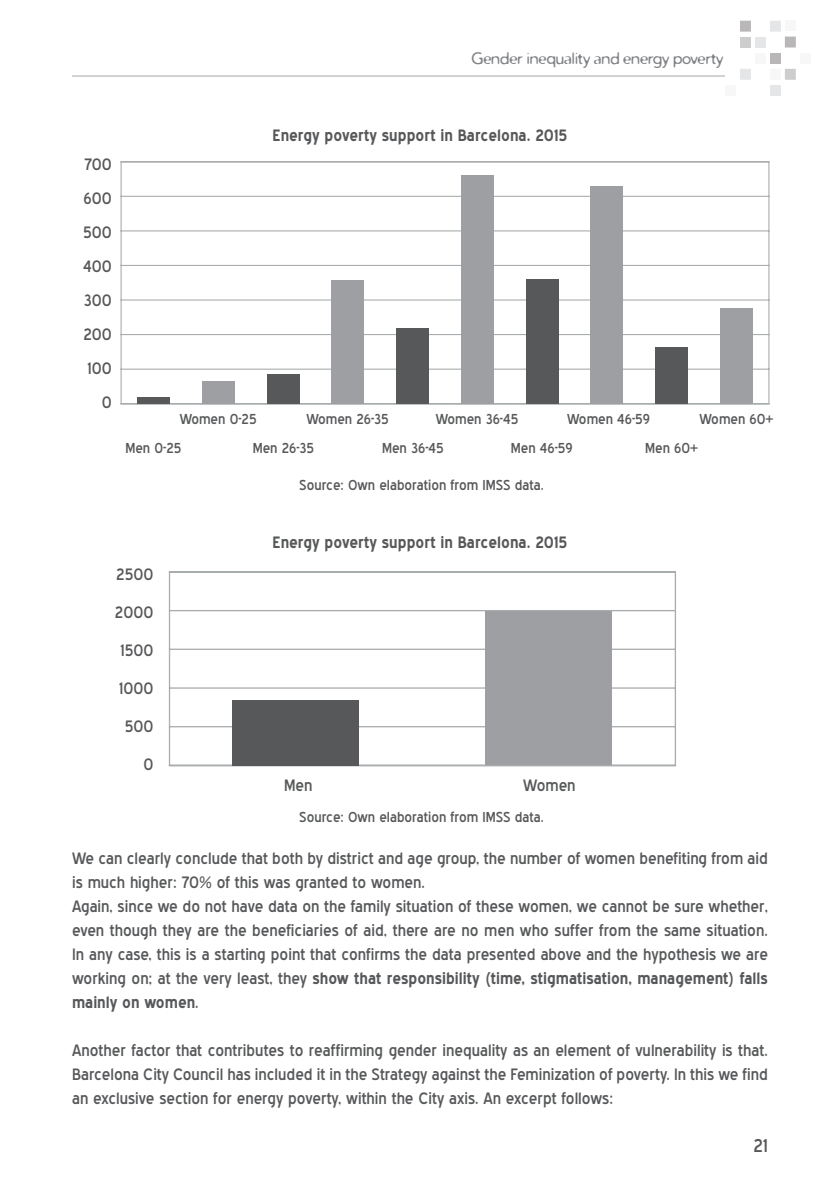
<style>
.page{position:relative;width:840px;height:1191px;background:#fff}
.page>*{position:absolute;margin:0;border:0;box-sizing:border-box;transform-origin:0 0}
.t1{font:18px "Blue Highway";color:#57585a}
.t2{font:16px/24px "Blue Highway";color:#57585a}
.t3{font:700 16px "Blue Highway";color:#57585a}
.t4{font:16px "Distro";color:#808285}
.t5{font:14px "Blue Highway";color:#57585a}
.s1{font-weight:700}
</style>
<div class="page">
<svg style="left:120px;top:161px;width:649px;height:244px"></svg>
<hr style="left:121px;top:403px;width:647px;height:1px;background:#aaadad">
<div style="left:720px;top:308px;width:32px;height:96px;background:#9d9fa2"></div>
<div style="left:655px;top:348px;width:32px;height:56px;background:#57585a"></div>
<div style="left:590px;top:186px;width:32px;height:218px;background:#9d9fa2"></div>
<div style="left:525px;top:279px;width:33px;height:125px;background:#57585a"></div>
<div style="left:461px;top:175px;width:32px;height:229px;background:#9d9fa2"></div>
<div style="left:396px;top:329px;width:32px;height:75px;background:#57585a"></div>
<div style="left:331px;top:280px;width:33px;height:124px;background:#9d9fa2"></div>
<div style="left:267px;top:375px;width:32px;height:29px;background:#57585a"></div>
<div style="left:202px;top:381px;width:32px;height:23px;background:#9d9fa2"></div>
<div style="left:137px;top:397px;width:33px;height:7px;background:#57585a"></div>
<svg style="left:168px;top:571px;width:508px;height:196px"></svg>
<div style="left:485px;top:611px;width:126px;height:154px;background:#9d9fa2"></div>
<div style="left:232px;top:699px;width:127px;height:66px;background:#57585a"></div>
<div style="left:799px;top:53px;width:11px;height:11px;background:#f7f7f8"></div>
<div style="left:784px;top:20px;width:11px;height:11px;background:#f7f7f8"></div>
<div style="left:784px;top:37px;width:11px;height:11px;background:#b9b7b8"></div>
<div style="left:784px;top:69px;width:11px;height:11px;background:#cdcdce"></div>
<div style="left:769px;top:85px;width:11px;height:11px;background:#e5e6e7"></div>
<div style="left:754px;top:37px;width:11px;height:11px;background:#e5e6e7"></div>
<div style="left:754px;top:53px;width:11px;height:11px;background:#f7f7f8"></div>
<div style="left:739px;top:37px;width:11px;height:11px;background:#cdcdce"></div>
<div style="left:739px;top:69px;width:11px;height:11px;background:#e5e6e7"></div>
<div style="left:724px;top:85px;width:11px;height:11px;background:#f7f7f8"></div>
<div style="left:739px;top:21px;width:11px;height:11px;background:#b9b7b8"></div>
<div style="left:769px;top:21px;width:11px;height:11px;background:#e5e6e7"></div>
<div style="left:769px;top:53px;width:11px;height:11px;background:#b9b7b8"></div>
<div style="left:769px;top:69px;width:11px;height:11px;background:#f7f7f8"></div>
<hr style="left:72px;top:75px;width:652px;height:2px;background:#d1d2d4">
<p class="t4" style="left:471px;top:48px;width:253px">Gender inequality and energy poverty</p>
<p class="t2" style="left:83px;top:147px;width:30px;line-height:34px;text-align:right">700<br>600<br>500<br>400<br>300<br>200<br>100<br>0</p>
<p class="t3" style="left:272px;top:126px;width:296px">Energy poverty support in Barcelona. 2015</p>
<p class="t5" style="left:179px;top:411px;width:78px">Women 0-25</p>
<p class="t5" style="left:306px;top:411px;width:84px">Women 26-35</p>
<p class="t5" style="left:435px;top:411px;width:84px">Women 36-45</p>
<p class="t5" style="left:567px;top:411px;width:84px">Women 46-59</p>
<p class="t5" style="left:699px;top:411px;width:75px">Women 60+</p>
<p class="t5" style="left:125px;top:440px;width:57px">Men 0-25</p>
<p class="t5" style="left:252px;top:440px;width:63px">Men 26-35</p>
<p class="t5" style="left:382px;top:440px;width:63px">Men 36-45</p>
<p class="t5" style="left:510px;top:440px;width:63px">Men 46-59</p>
<p class="t5" style="left:645px;top:440px;width:54px">Men 60+</p>
<p class="t5" style="left:299px;top:476px;width:246px">Source: Own elaboration from IMSS data.</p>
<p class="t3" style="left:272px;top:532px;width:296px">Energy poverty support in Barcelona. 2015</p>
<p class="t2" style="left:116px;top:562px;width:39px">2500</p>
<p class="t2" style="left:115px;top:600px;width:40px">2000</p>
<p class="t2" style="left:120px;top:638px;width:34px">1500</p>
<p class="t2" style="left:119px;top:676px;width:36px">1000</p>
<p class="t2" style="left:125px;top:714px;width:30px">500</p>
<p class="t2" style="left:143px;top:752px;width:11px">0</p>
<p class="t2" style="left:284px;top:773px;width:30px">Men</p>
<p class="t2" style="left:523px;top:773px;width:54px">Women</p>
<p class="t5" style="left:299px;top:808px;width:246px">Source: Own elaboration from IMSS data.</p>
<p class="t2" style="left:72px;top:846px;width:697px">We can clearly conclude that both by district and age group, the number of women benefiting from aid is much higher: 70% of this was granted to women.<br>Again, since we do not have data on the family situation of these women, we cannot be sure whether, even though they are the beneficiaries of aid, there are no men who suffer from the same situation.<br>In any case, this is a starting point that confirms the data presented above and the hypothesis we are working on; at the very least, they <span class="s1">show that responsibility (time, stigmatisation, management) falls mainly on women</span>.</p>
<p class="t2" style="left:72px;top:1038px;width:697px;text-align:justify">Another factor that contributes to reaffirming gender inequality as an element of vulnerability is that.<br>Barcelona City Council has included it in the Strategy against the Feminization of poverty. In this we find an exclusive section for energy poverty, within the City axis. An excerpt follows:</p>
<p class="t1" style="left:753px;top:1135px;width:16px">21</p>
</div>
